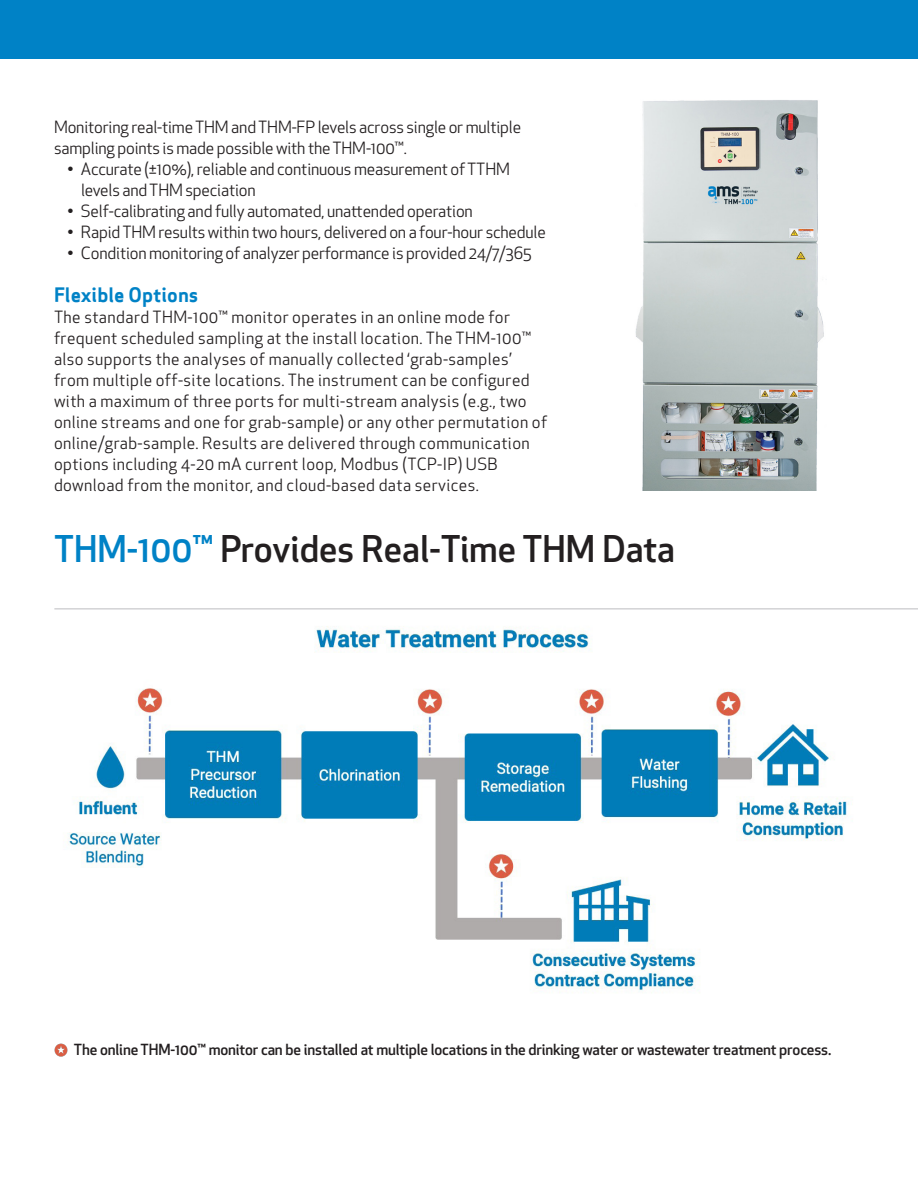
<style>
.page{position:relative;width:918px;height:1188px;background:#fff}
.page>*{position:absolute;margin:0;border:0;box-sizing:border-box;transform-origin:0 0}
.t1{font:500 36px "Apex New";color:#231f20}
.t2{font:700 19.5px "Apex Sans";color:#0082c6}
.t3{font:16.5px/21px "Apex New";letter-spacing:.025em;color:#231f20}
.t4{font:16.5px/21px "Apex New";letter-spacing:-.01em;color:#231f20}
.t5{font:500 15px "Apex New";letter-spacing:-.01em;color:#231f20}
.s1{color:#0082c6}
</style>
<div class="page">
<img style="left:68px;top:626px;width:781px;height:367px">
<img style="left:635px;top:100px;width:189px;height:391px">
<div style="left:0;top:0;width:918px;height:58px;background:#0082c6"></div>
<hr style="left:54px;top:609px;width:864px;height:1px;background:#bcbdc0">
<img style="left:54px;top:1043px;width:14px;height:14px">
<p class="t4" style="left:54px;top:117px;width:469px">Monitoring real-time THM and THM-FP levels across single or multiple sampling points is made possible with the THM-100™.</p>
<p class="t4" style="left:81px;top:159px;width:430px;text-indent:-14px">• Accurate (±10%), reliable and continuous measurement of TTHM levels and THM speciation</p>
<p class="t4" style="left:68px;top:201px;width:407px">• Self-calibrating and fully automated, unattended operation</p>
<p class="t4" style="left:68px;top:222px;width:480px">• Rapid THM results within two hours, delivered on a four-hour schedule</p>
<p class="t4" style="left:68px;top:243px;width:465px">• Condition monitoring of analyzer performance is provided 24/7/365</p>
<p class="t2" style="left:54px;top:283px;width:146px">Flexible Options</p>
<p class="t3" style="left:54px;top:307px;width:495px">The standard THM-100™ monitor operates in an online mode for frequent scheduled sampling at the install location. The THM-100™ also supports the analyses of manually collected ‘grab-samples’ from multiple off-site locations. The instrument can be configured with a maximum of three ports for multi-stream analysis (e.g., two online streams and one for grab-sample) or any other permutation of online/grab-sample. Results are delivered through communication options including 4-20 mA current loop, Modbus (TCP-IP) USB download from the monitor, and cloud-based data services.</p>
<p class="t1" style="left:54px;top:524px;width:623px"><span class="s1">THM-100™</span> Provides Real-Time THM Data</p>
<p class="t5" style="left:74px;top:1040px;width:759px">The online THM-100™ monitor can be installed at multiple locations in the drinking water or wastewater treatment process.</p>
</div>
